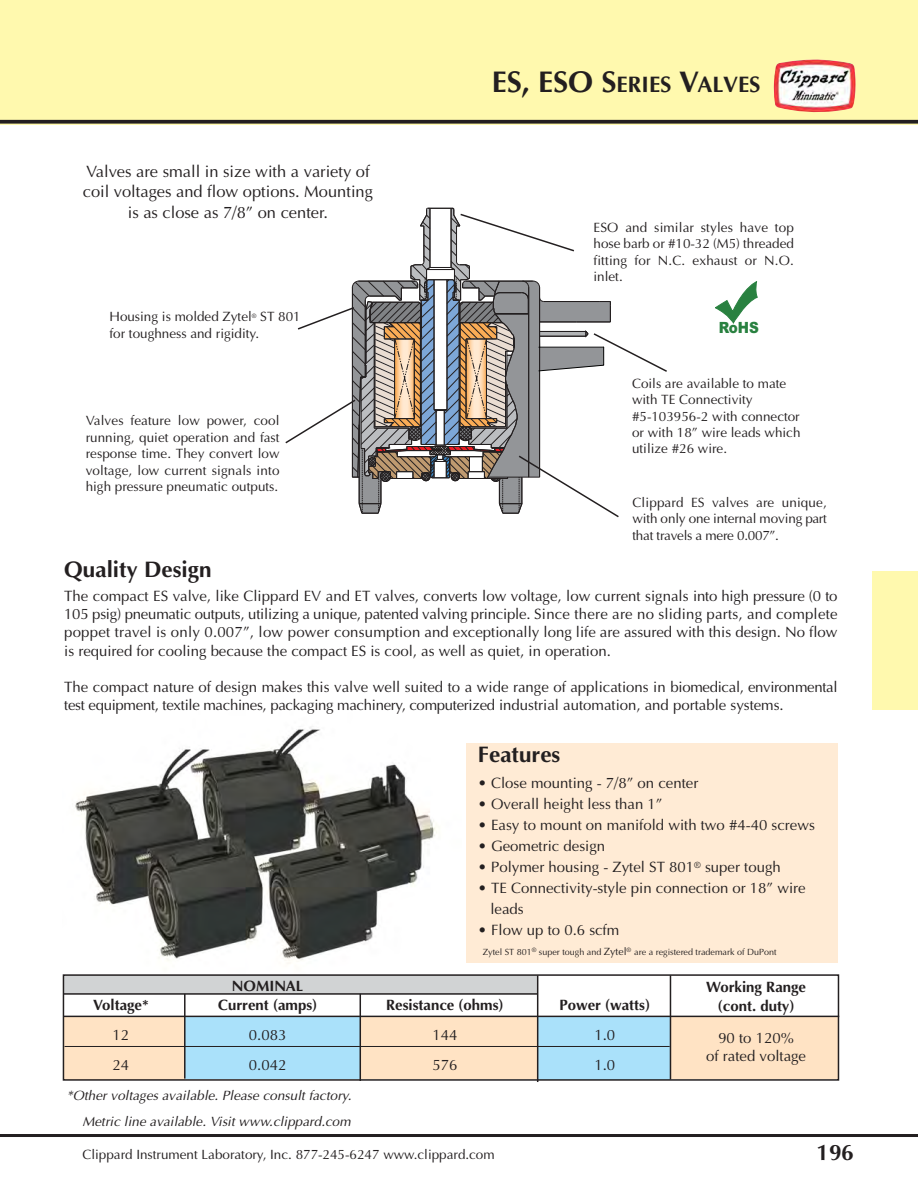
<style>
.page{position:relative;width:918px;height:1188px;background:#fff}
.page>*{position:absolute;margin:0;border:0;box-sizing:border-box;transform-origin:0 0}
.t1{font:700 22.5px "Optima";color:#231f20}
.t2{font:16.5px/20.1px "Optima";color:#231f20;text-align:center}
.t3{font:900 15.45px "Arial";color:#298140;scale:.88 1}
.t4{font:15px/18.3px "Optima";color:#231f20}
.t5{font:700 15px/18.3px "Optima";color:#231f20;text-align:center}
.t6{font:13.5px/16.5px "Optima";color:#231f20;text-align:justify}
.t7{font:italic 13.5px "Optima";color:#231f20}
.t8{font:9px "Optima";color:#231f20}
.s1{font-size:30px}
.s2{font-size:10.5px}
</style>
<div class="page">
<div style="left:0;top:0;width:918px;height:124px;background:#fff9ae"></div>
<hr style="left:0;top:1134px;width:918px;height:3px;background:#231f20">
<svg style="left:0;top:120px;width:918px;height:4px;background:#38342d"></svg>
<div style="left:872px;top:571px;width:46px;height:139px;background:#fff9ae"></div>
<img style="left:774px;top:59px;width:82px;height:54px">
<img style="left:75px;top:727px;width:362px;height:270px">
<div style="left:466px;top:743px;width:372px;height:220px;background:#ffebd5"></div>
<div style="left:63px;top:975px;width:475px;height:19px;background:#d1d3d4"></div>
<div style="left:671px;top:1017px;width:168px;height:62px;background:#ffe3c4"></div>
<div style="left:538px;top:1017px;width:133px;height:63px;background:#aae1fa"></div>
<div style="left:360px;top:1017px;width:178px;height:62px;background:#ffe3c4"></div>
<div style="left:185px;top:1017px;width:175px;height:62px;background:#aae1fa"></div>
<div style="left:63px;top:1017px;width:121px;height:63px;background:#ffe3c4"></div>
<div style="left:63px;top:974px;width:776px;height:107px;border:2px solid #231f20"></div>
<hr style="left:65px;top:1046px;width:605px;height:1px;background:#231f20">
<hr style="left:63px;top:1016px;width:776px;height:1px;background:#231f20">
<hr style="left:184px;top:994px;width:2px;height:85px;background:#231f20">
<hr style="left:360px;top:994px;width:1px;height:87px;background:#231f20">
<hr style="left:537px;top:975px;width:1px;height:107px;background:#231f20">
<hr style="left:670px;top:975px;width:1px;height:104px;background:#231f20">
<hr style="left:63px;top:993px;width:475px;height:2px;background:#231f20">
<svg style="left:285px;top:208px;width:382px;height:310px"></svg>
<svg style="left:715px;top:282px;width:43px;height:41px"></svg>
<p class="t2" style="left:83px;top:163px;width:292px">Valves are small in size with a variety of coil voltages and flow options. Mounting is as close as 7/8” on center.</p>
<p class="t6" style="left:110px;top:310px;width:193px">Housing is molded Zytel<sup>®</sup> ST 801 for toughness and rigidity.</p>
<p class="t6" style="left:86px;top:414px;width:195px">Valves feature low power, cool running, quiet operation and fast response time. They convert low voltage, low current signals into high pressure pneumatic outputs.</p>
<h1 class="t1" style="left:492px;top:75px;width:270px"><span class="s1">ES, ESO S</span>ERIES <span class="s1">V</span>ALVES</h1>
<p class="t6" style="left:594px;top:220px;width:202px">ESO and similar styles have top hose barb or #10-32 (M5) threaded fitting for N.C. exhaust or N.O. inlet.</p>
<p class="t3" style="left:719px;top:318px;width:47px">RoHS</p>
<p class="t6" style="left:632px;top:376px;width:170px;text-align:left">Coils are available to mate with TE Connectivity #5-103956-2 with connector or with 18” wire leads which utilize #26 wire.</p>
<p class="t6" style="left:632px;top:495px;width:196px">Clippard ES valves are unique, with only one internal moving part that travels a mere 0.007”.</p>
<h1 class="t1" style="left:64px;top:560px;width:149px">Quality Design</h1>
<p class="t4" style="left:64px;top:588px;width:775px;text-align:justify">The compact ES valve, like Clippard EV and ET valves, converts low voltage, low current signals into high pressure (0 to 105 psig) pneumatic outputs, utilizing a unique, patented valving principle. Since there are no sliding parts, and complete poppet travel is only 0.007”, low power consumption and exceptionally long life are assured with this design. No flow is required for cooling because the compact ES is cool, as well as quiet, in operation.</p>
<p class="t4" style="left:64px;top:679px;width:775px">The compact nature of design makes this valve well suited to a wide range of applications in biomedical, environmental test equipment, textile machines, packaging machinery, computerized industrial automation, and portable systems.</p>
<h1 class="t1" style="left:478px;top:745px;width:84px">Features</h1>
<p class="t4" style="left:478px;top:775px;width:222px">• Close mounting - 7/8” on center</p>
<p class="t4" style="left:478px;top:796px;width:186px">• Overall height less than 1”</p>
<p class="t4" style="left:478px;top:817px;width:338px">• Easy to mount on manifold with two #4-40 screws</p>
<p class="t4" style="left:478px;top:838px;width:129px">• Geometric design</p>
<p class="t4" style="left:478px;top:859px;width:304px">• Polymer housing - Zytel ST 801<sup>®</sup> super tough</p>
<p class="t4" style="left:490px;top:879px;width:317px;line-height:21px;text-indent:-12px">• TE Connectivity-style pin connection or 18” wire leads</p>
<p class="t4" style="left:478px;top:922px;width:143px">• Flow up to 0.6 scfm</p>
<p class="t8" style="left:483px;top:949px;width:295px">Zytel ST 801<sup>®</sup> super tough and <span class="s2">Zytel</span><sup>®</sup> are a registered trademark of DuPont</p>
<p class="t5" style="left:706px;top:980px;width:101px">Working Range (cont. duty)</p>
<p class="t4" style="left:706px;top:1030px;width:101px;text-align:center">90 to 120%<br>of rated voltage</p>
<p class="t5" style="left:232px;top:979px;width:73px">NOMINAL</p>
<p class="t5" style="left:93px;top:997px;width:57px">Voltage*</p>
<p class="t5" style="left:218px;top:997px;width:101px">Current (amps)</p>
<p class="t5" style="left:386px;top:997px;width:119px">Resistance (ohms)</p>
<p class="t5" style="left:559px;top:997px;width:92px">Power (watts)</p>
<p class="t4" style="left:113px;top:1027px;width:18px">12</p>
<p class="t4" style="left:249px;top:1027px;width:39px">0.083</p>
<p class="t4" style="left:432px;top:1027px;width:26px">144</p>
<p class="t4" style="left:594px;top:1027px;width:22px">1.0</p>
<p class="t4" style="left:113px;top:1057px;width:18px">24</p>
<p class="t4" style="left:249px;top:1057px;width:39px">0.042</p>
<p class="t4" style="left:432px;top:1057px;width:26px">576</p>
<p class="t4" style="left:594px;top:1057px;width:22px">1.0</p>
<p class="t7" style="left:67px;top:1089px;width:289px">*Other voltages available. Please consult factory.</p>
<p class="t7" style="left:82px;top:1115px;width:272px">Metric line available. Visit www.clippard.com</p>
<p class="t6" style="left:82px;top:1148px;width:414px">Clippard Instrument Laboratory, Inc. 877-245-6247 www.clippard.com</p>
<h1 class="t1" style="left:817px;top:1143px;width:39px">196</h1>
</div>
